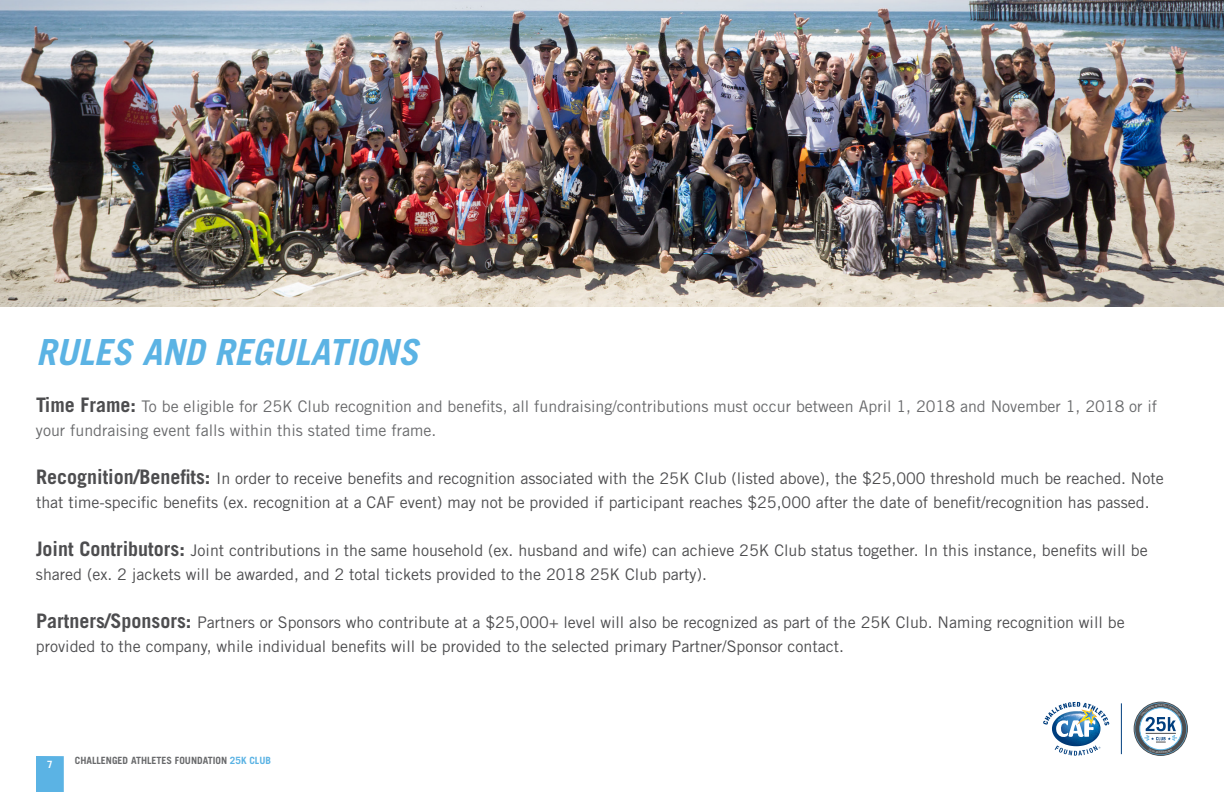
<style>
.page{position:relative;width:1224px;height:792px;background:#fff}
.page>*{position:absolute;margin:0;border:0;box-sizing:border-box;transform-origin:0 0}
.t1{font:italic 700 36px "Trade Gothic";color:#5bb3e4}
.t2{font:16px/24px "Trade Gothic";color:#4d4d4f}
.t3{font:16px/24px "Trade Gothic";color:#696a6c}
.t4{font:700 10px "Trade Gothic";color:#696a6c}
.t5{font:700 10px "Trade Gothic";color:#fff}
.s1{font-weight:700;font-size:20px;color:#4d4d4f}
.s2{font-weight:700;font-size:20px}
.s3{color:#5bb3e4}
</style>
<div class="page">
<div style="left:36px;top:756px;width:28px;height:36px;background:#5bb3e4"></div>
<svg style="left:1043px;top:702px;width:66px;height:54px"></svg>
<hr style="left:1121px;top:703px;width:1px;height:51px;background:#003e7e">
<svg style="left:1134px;top:702px;width:53px;height:53px"></svg>
<div style="left:1134px;top:702px;width:54px;height:54px;border:1px solid #4d4d4f;border-radius:50%"></div>
<svg style="left:1135px;top:703px;width:51px;height:51px"></svg>
<svg style="left:1140px;top:708px;width:42px;height:42px"></svg>
<div style="left:1139px;top:707px;width:43px;height:43px;border:1px solid #5bb3e4;border-radius:50%"></div>
<img style="left:0;top:0;width:1224px;height:306px">
<svg style="left:1149px;top:749px;width:23px;height:5px"></svg>
<svg style="left:1141px;top:704px;width:40px;height:39px"></svg>
<h1 class="t1" style="left:36px;top:330px;width:384px">RULES AND REGULATIONS</h1>
<p class="t3" style="left:36px;top:394px;width:1123px"><span class="s1">Time Frame:</span> To be eligible for 25K Club recognition and benefits, all fundraising/contributions must occur between April 1, 2018 and November 1, 2018 or if your fundraising event falls within this stated time frame.</p>
<p class="t2" style="left:36px;top:466px;width:1129px"><span class="s2">Recognition/Benefits:</span> In order to receive benefits and recognition associated with the 25K Club (listed above), the $25,000 threshold much be reached. Note that time-specific benefits (ex. recognition at a CAF event) may not be provided if participant reaches $25,000 after the date of benefit/recognition has passed.</p>
<p class="t2" style="left:36px;top:538px;width:1113px"><span class="s2">Joint Contributors:</span> Joint contributions in the same household (ex. husband and wife) can achieve 25K Club status together. In this instance, benefits will be shared (ex. 2 jackets will be awarded, and 2 total tickets provided to the 2018 25K Club party).</p>
<p class="t2" style="left:36px;top:610px;width:1090px"><span class="s2">Partners/Sponsors:</span> Partners or Sponsors who contribute at a $25,000+ level will also be recognized as part of the 25K Club. Naming recognition will be provided to the company, while individual benefits will be provided to the selected primary Partner/Sponsor contact.</p>
<p class="t5" style="left:47px;top:758px;width:7px">7</p>
<p class="t4" style="left:75px;top:754px;width:198px">CHALLENGED ATHLETES FOUNDATION <span class="s3">25K CLUB</span></p>
</div>
